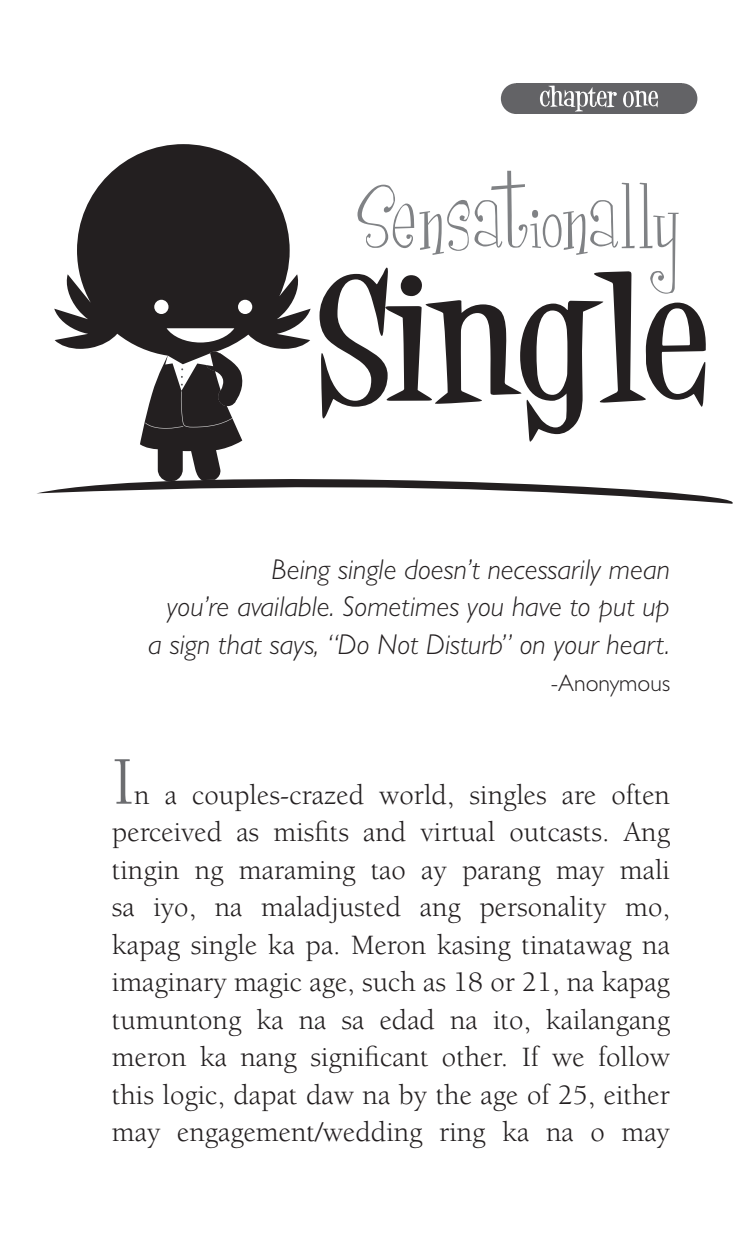
<style>
.page{position:relative;width:755px;height:1250px;background:#fff}
.page>*{position:absolute;margin:0;border:0;box-sizing:border-box;transform-origin:0 0}
.t1{font:70px "Berkeley";color:#6c6d70}
.t2{font:28.75px/37.5px "Berkeley";color:#231f20;text-align:justify}
.t3{font:italic 300 28.75px/37.5px "Garrison Sans";color:#231f20;text-align:right}
.t4{font:300 23.75px "Garrison Sans";color:#231f20}
</style>
<div class="page">
<svg style="left:320px;top:171px;width:386px;height:271px"></svg>
<div style="left:501px;top:83px;width:31px;height:31px;background:#636366;border-radius:50%"></div>
<div style="left:667px;top:83px;width:30px;height:31px;background:#636366;border-radius:50%"></div>
<div style="left:516px;top:83px;width:166px;height:31px;background:#636366"></div>
<svg style="left:540px;top:86px;width:77px;height:26px"></svg>
<svg style="left:623px;top:90px;width:35px;height:17px"></svg>
<svg style="left:54px;top:144px;width:257px;height:319px;fill:#231f20"></svg>
<svg style="left:37px;top:463px;width:696px;height:41px"></svg>
<svg style="left:154px;top:300px;width:98px;height:14px"></svg>
<svg style="left:167px;top:328px;width:67px;height:15px"></svg>
<svg style="left:145px;top:351px;width:101px;height:78px"></svg>
<p class="t3" style="left:148px;top:550px;width:523px">Being single doesn’t necessarily mean<br>you’re available. Sometimes you have to put up a sign that says, “Do Not Disturb” on your heart.</p>
<p class="t4" style="left:551px;top:670px;width:121px">-Anonymous</p>
<h1 class="t1" style="left:112px;top:745px;width:24px">I</h1>
<p class="t2" style="left:112px;top:777px;width:560px;text-indent:22px">n a couples-crazed world, singles are often perceived as misfits and virtual outcasts. Ang tingin ng maraming tao ay parang may mali sa iyo, na maladjusted ang personality mo, kapag single ka pa. Meron kasing tinatawag na imaginary magic age, such as 18 or 21, na kapag tumuntong ka na sa edad na ito, kailangang meron ka nang significant other. If we follow this logic, dapat daw na by the age of 25, either may engagement/wedding ring ka na o may</p>
</div>
